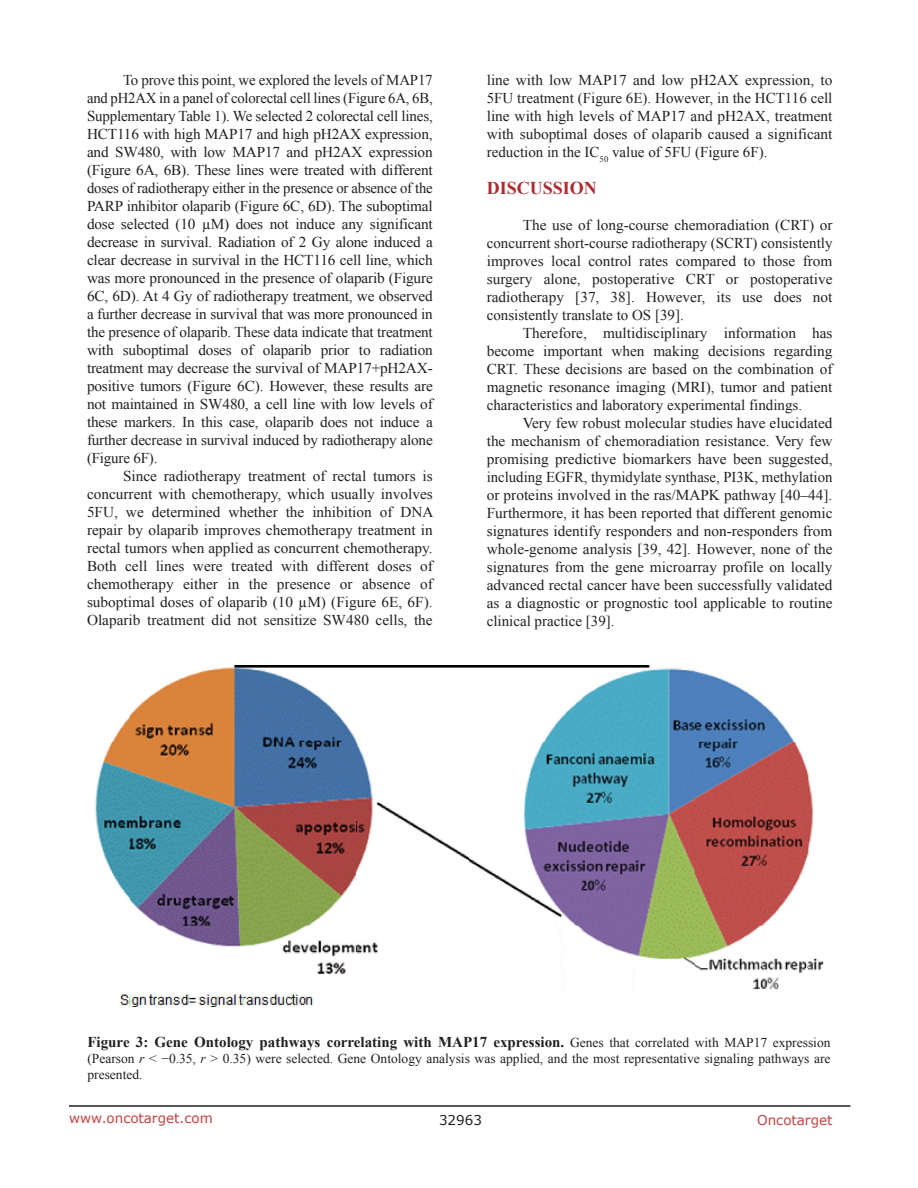
<style>
.page{position:relative;width:918px;height:1188px;background:#fff}
.page>*{position:absolute;margin:0;border:0;box-sizing:border-box;transform-origin:0 0}
.Heading{font:700 18px "Times New Roman";color:#ac2b31}
.BodyText{font:15px/18px "Times New Roman";color:#231f20;text-align:justify}
.Figuretrx{font:700 15px "Times New Roman";color:#231f20}
.Figuretrx-2{font:13.5px/16.2px "Times New Roman";color:#231f20}
.t1{font:13.5px "Verdana";color:#c24141}
.t2{font:13.5px "Verdana";color:#231f20}
.s1{font-weight:400;font-size:13.5px}
.s2{font-style:italic}
</style>
<div class="page">
<hr style="left:69px;top:1105px;width:781px;height:2px;background:#231f20">
<img style="left:95px;top:666px;width:729px;height:340px">
<p class="BodyText" style="left:87px;top:71px;width:347px;text-indent:36px">To prove this point, we explored the levels of MAP17 and pH2AX in a panel of colorectal cell lines (Figure 6A, 6B, Supplementary Table 1). We selected 2 colorectal cell lines, HCT116 with high MAP17 and high pH2AX expression, and SW480, with low MAP17 and pH2AX expression (Figure 6A, 6B). These lines were treated with different doses of radiotherapy either in the presence or absence of the PARP inhibitor olaparib (Figure 6C, 6D). The suboptimal dose selected (10 µM) does not induce any significant decrease in survival. Radiation of 2 Gy alone induced a clear decrease in survival in the HCT116 cell line, which was more pronounced in the presence of olaparib (Figure 6C, 6D). At 4 Gy of radiotherapy treatment, we observed a further decrease in survival that was more pronounced in the presence of olaparib. These data indicate that treatment with suboptimal doses of olaparib prior to radiation treatment may decrease the survival of MAP17+pH2AX&shy;positive tumors (Figure 6C). However, these results are not maintained in SW480, a cell line with low levels of these markers. In this case, olaparib does not induce a further decrease in survival induced by radiotherapy alone (Figure 6F).</p>
<p class="BodyText" style="left:87px;top:467px;width:348px;text-indent:36px">Since radiotherapy treatment of rectal tumors is concurrent with chemotherapy, which usually involves 5FU, we determined whether the inhibition of DNA repair by olaparib improves chemotherapy treatment in rectal tumors when applied as concurrent chemotherapy.<br>Both cell lines were treated with different doses of chemotherapy either in the presence or absence of suboptimal doses of olaparib (10 µM) (Figure 6E, 6F).<br>Olaparib treatment did not sensitize SW480 cells, the</p>
<p class="BodyText" style="left:487px;top:71px;width:347px">line with low MAP17 and low pH2AX expression, to 5FU treatment (Figure 6E). However, in the HCT116 cell line with high levels of MAP17 and pH2AX, treatment with suboptimal doses of olaparib caused a significant reduction in the IC<sub>50</sub> value of 5FU (Figure 6F).</p>
<p class="Heading" style="left:487px;top:176px;width:112px">DISCUSSION</p>
<p class="BodyText" style="left:487px;top:216px;width:347px;text-indent:36px">The use of long-course chemoradiation (CRT) or concurrent short-course radiotherapy (SCRT) consistently improves local control rates compared to those from surgery alone, postoperative CRT or postoperative radiotherapy [37, 38]. However, its use does not consistently translate to OS [39].</p>
<p class="BodyText" style="left:487px;top:324px;width:347px;text-indent:36px">Therefore, multidisciplinary information has become important when making decisions regarding CRT. These decisions are based on the combination of magnetic resonance imaging (MRI), tumor and patient characteristics and laboratory experimental findings.</p>
<p class="BodyText" style="left:487px;top:414px;width:347px;text-indent:36px">Very few robust molecular studies have elucidated the mechanism of chemoradiation resistance. Very few promising predictive biomarkers have been suggested, including EGFR, thymidylate synthase, PI3K, methylation or proteins involved in the ras/MAPK pathway [40–44].<br>Furthermore, it has been reported that different genomic signatures identify responders and non-responders from whole-genome analysis [39, 42]. However, none of the signatures from the gene microarray profile on locally advanced rectal cancer have been successfully validated as a diagnostic or prognostic tool applicable to routine clinical practice [39].</p>
<p class="Figuretrx" style="left:87px;top:1032px;width:745px">Figure 3: Gene Ontology pathways correlating with MAP17 expression. <span class="s1">Genes that correlated with MAP17 expression</span></p>
<p class="Figuretrx-2" style="left:87px;top:1050px;width:745px">(Pearson <span class="s2">r</span> &lt; −0.35, <span class="s2">r</span> &gt; 0.35) were selected. Gene Ontology analysis was applied, and the most representative signaling pathways are presented.</p>
<p class="t1" style="left:69px;top:1109px;width:145px">www.oncotarget.com</p>
<p class="t2" style="left:439px;top:1111px;width:44px">32963</p>
<p class="t1" style="left:757px;top:1111px;width:77px">Oncotarget</p>
</div>
